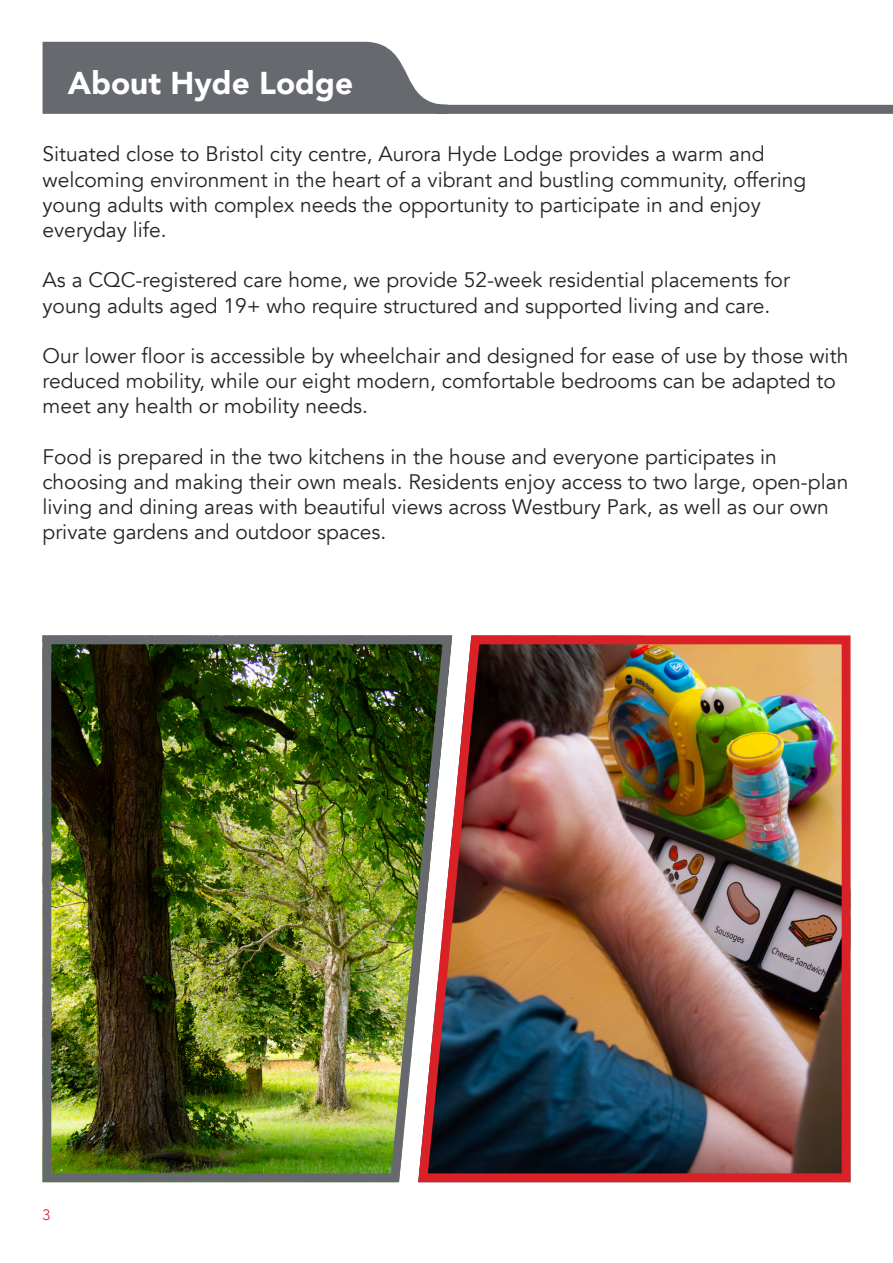
<style>
.page{position:relative;width:893px;height:1263px;background:#fff}
.page>*{position:absolute;margin:0;border:0;box-sizing:border-box;transform-origin:0 0}
.t1{font:900 31.5px "Avenir";color:#fff}
.t2{font:21px/25.2px "Avenir";color:#282426}
.t3{font:300 15px "Avenir";color:#da2128}
</style>
<div class="page">
<div style="left:435px;top:105px;width:458px;height:9px;background:#66696e"></div>
<svg style="left:42px;top:41px;width:415px;height:73px;background:#787b7f"></svg>
<img style="left:457px;top:635px;width:394px;height:548px">
<img style="left:42px;top:635px;width:415px;height:548px">
<p class="t1" style="left:68px;top:56px;width:287px">About Hyde Lodge</p>
<p class="t2" style="left:43px;top:142px;width:765px">Situated close to Bristol city centre, Aurora Hyde Lodge provides a warm and welcoming environment in the heart of a vibrant and bustling community, offering young adults with complex needs the opportunity to participate in and enjoy everyday life.</p>
<p class="t2" style="left:43px;top:268px;width:749px">As a CQC-registered care home, we provide 52-week residential placements for young adults aged 19+ who require structured and supported living and care.</p>
<p class="t2" style="left:43px;top:343px;width:807px">Our lower floor is accessible by wheelchair and designed for ease of use by those with reduced mobility, while our eight modern, comfortable bedrooms can be adapted to meet any health or mobility needs.</p>
<p class="t2" style="left:43px;top:444px;width:807px">Food is prepared in the two kitchens in the house and everyone participates in choosing and making their own meals. Residents enjoy access to two large, open-plan living and dining areas with beautiful views across Westbury Park, as well as our own private gardens and outdoor spaces.</p>
<p class="t3" style="left:43px;top:1206px;width:9px">3</p>
</div>
